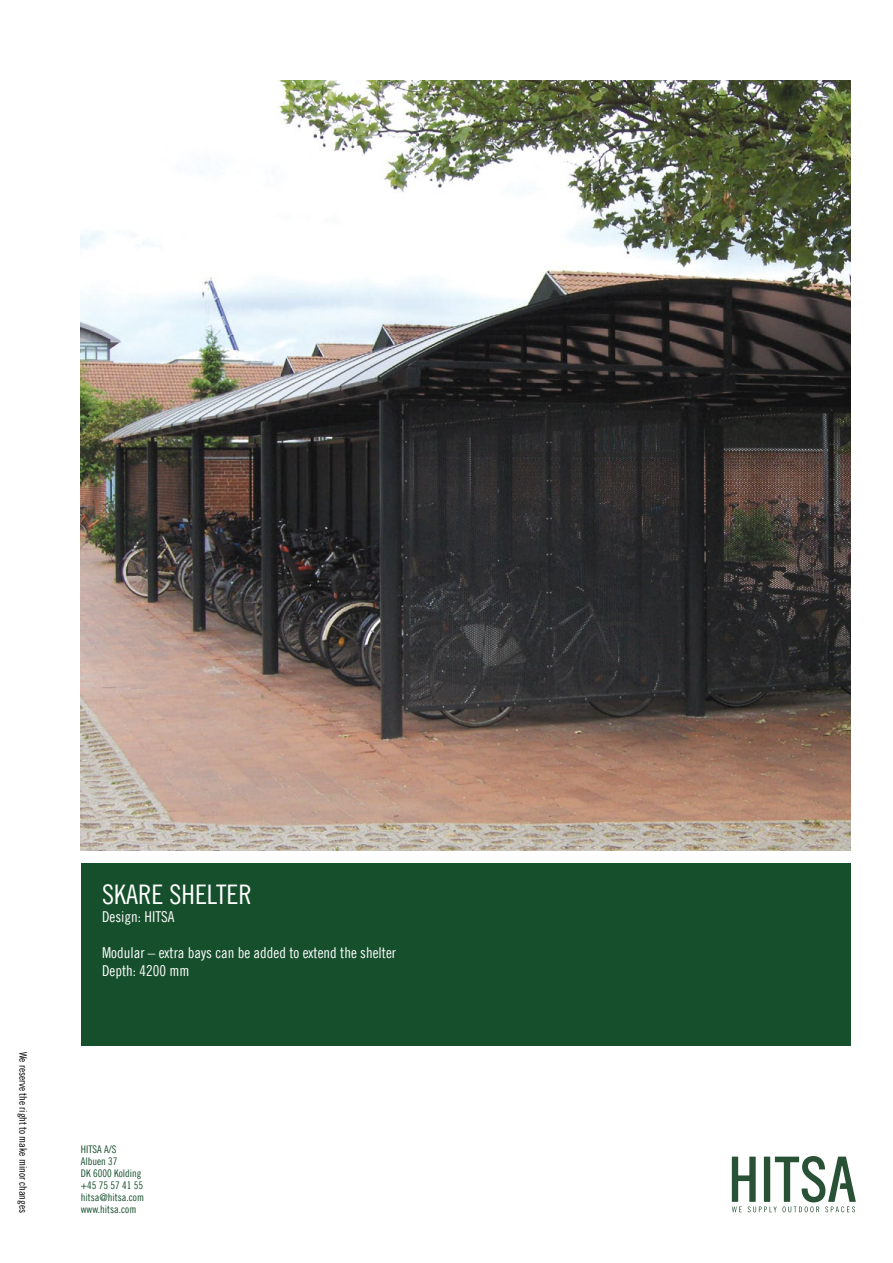
<style>
.page{position:relative;width:893px;height:1263px;background:#fff}
.page>*{position:absolute;margin:0;border:0;box-sizing:border-box;transform-origin:0 0}
.t1{font:27px "Trade Gothic LT Pro Cn 18";color:#fff}
.t2{font:15px/18px "Trade Gothic LT Pro Cn 18";color:#fff}
.t3{font:10.5px/12px "Trade Gothic LT Pro Cn 18";color:#164f2c}
.t4{font:10.5px "Trade Gothic LT Pro Cn 18";color:#000}
</style>
<div class="page">
<div style="left:81px;top:863px;width:769px;height:183px;background:#164f2c"></div>
<img style="left:81px;top:81px;width:769px;height:770px">
<svg style="left:732px;top:1156px;width:124px;height:56px"></svg>
<p class="t4" style="left:30px;top:1052px;width:162px;rotate:90deg">We reserve the right to make minor changes</p>
<h1 class="t1" style="left:102px;top:878px;width:151px">SKARE SHELTER</h1>
<p class="t2" style="left:102px;top:907px;width:74px">Design: HITSA</p>
<p class="t2" style="left:102px;top:943px;width:296px">Modular – extra bays can be added to extend the shelter<br>Depth: 4200 mm</p>
<p class="t3" style="left:81px;top:1143px;width:65px">HITSA A/S<br>Albuen 37<br>DK 6000 Kolding +45 75 57 41 55 hitsa@hitsa.com www.hitsa.com</p>
</div>
